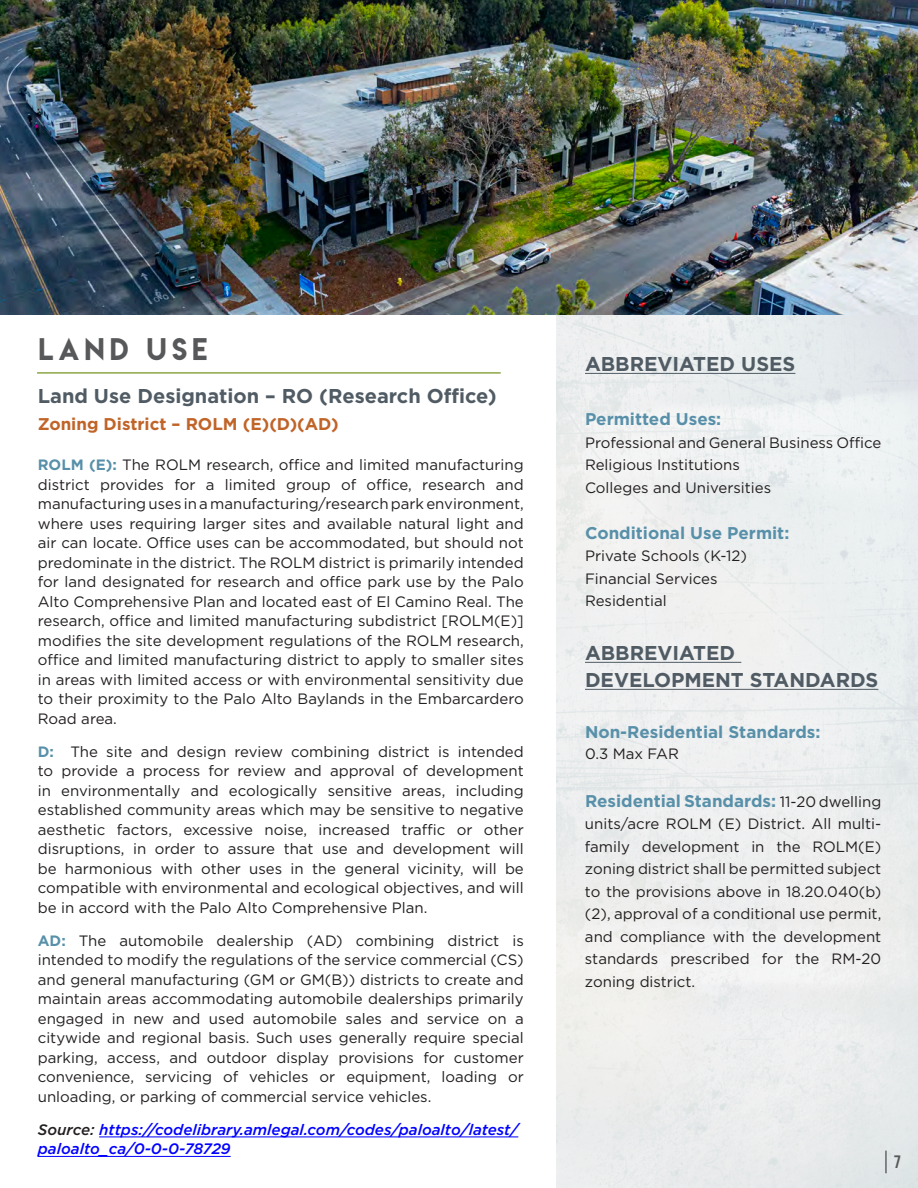
<style>
.page{position:relative;width:918px;height:1188px;background:#fff}
.page>*{position:absolute;margin:0;border:0;box-sizing:border-box;transform-origin:0 0}
.t1{font:27.75px "Lemon Milk";letter-spacing:.18em;color:#57585a}
.t2{font:700 19.95px/27px "Gotham";color:#505b64}
.Body_text{font:700 18px "Bebas Neue";color:#57585a}
.t3{font:700 16.95px "Gotham";color:#5890a9}
.t4{font:700 16.95px "Gotham";color:#c06428}
.t5{font:italic 500 15.15px/19.5px "Gotham";color:#00f}
.t6{font:15px/19.5px "Gotham";color:#231f20;text-align:justify}
.s1{font-weight:700;color:#5890a9}
.s2{color:#231f20}
.s3{font-weight:400;font-size:15px;color:#231f20}
</style>
<div class="page">
<hr style="left:99px;top:1137px;width:419px;height:1px;background:#00f">
<hr style="left:38px;top:1156px;width:193px;height:1px;background:#00f">
<hr style="left:37px;top:372px;width:464px;height:2px;background:#8ba545">
<img style="left:0;top:0;width:918px;height:315px">
<hr style="left:585px;top:373px;width:210px;height:1px;background:#505b64">
<hr style="left:585px;top:662px;width:156px;height:1px;background:#505b64">
<hr style="left:585px;top:689px;width:293px;height:1px;background:#505b64">
<hr style="left:885px;top:1151px;width:2px;height:22px;background:#57585a">
<p class="t1" style="left:39px;top:329px;width:170px">LAND USE</p>
<p class="t2" style="left:38px;top:382px;width:461px">Land Use Designation – RO (Research Office)</p>
<p class="t4" style="left:38px;top:412px;width:302px">Zoning District – ROLM (E)(D)(AD)</p>
<p class="t6" style="left:38px;top:455px;width:488px"><span class="s1">ROLM (E):</span> The ROLM research, office and limited manufacturing district provides for a limited group of office, research and manufacturing uses in a manufacturing/research park environment, where uses requiring larger sites and available natural light and air can locate. Office uses can be accommodated, but should not predominate in the district. The ROLM district is primarily intended for land designated for research and office park use by the Palo Alto Comprehensive Plan and located east of El Camino Real. The research, office and limited manufacturing subdistrict [ROLM(E)] modifies the site development regulations of the ROLM research, office and limited manufacturing district to apply to smaller sites in areas with limited access or with environmental sensitivity due to their proximity to the Palo Alto Baylands in the Embarcardero Road area.</p>
<p class="t6" style="left:38px;top:742px;width:488px"><span class="s1">D:</span> The site and design review combining district is intended to provide a process for review and approval of development in environmentally and ecologically sensitive areas, including established community areas which may be sensitive to negative aesthetic factors, excessive noise, increased traffic or other disruptions, in order to assure that use and development will be harmonious with other uses in the general vicinity, will be compatible with environmental and ecological objectives, and will be in accord with the Palo Alto Comprehensive Plan.</p>
<p class="t6" style="left:38px;top:931px;width:488px"><span class="s1">AD:</span> The automobile dealership (AD) combining district is intended to modify the regulations of the service commercial (CS) and general manufacturing (GM or GM(B)) districts to create and maintain areas accommodating automobile dealerships primarily engaged in new and used automobile sales and service on a citywide and regional basis. Such uses generally require special parking, access, and outdoor display provisions for customer convenience, servicing of vehicles or equipment, loading or unloading, or parking of commercial service vehicles.</p>
<p class="t5" style="left:38px;top:1120px;width:482px"><span class="s2">Source:</span> https://codelibrary.amlegal.com/codes/paloalto/latest/ paloalto_ca/0-0-0-78729</p>
<p class="t2" style="left:585px;top:351px;width:212px">ABBREVIATED USES</p>
<p class="t3" style="left:585px;top:408px;width:138px">Permitted Uses:</p>
<p class="t6" style="left:585px;top:433px;width:298px">Professional and General Business Office</p>
<p class="t6" style="left:585px;top:455px;width:156px">Religious Institutions</p>
<p class="t6" style="left:585px;top:478px;width:188px">Colleges and Universities</p>
<p class="t3" style="left:585px;top:522px;width:206px">Conditional Use Permit:</p>
<p class="t6" style="left:585px;top:546px;width:164px">Private Schools (K-12)</p>
<p class="t6" style="left:585px;top:568px;width:134px">Financial Services</p>
<p class="t6" style="left:585px;top:591px;width:83px">Residential</p>
<p class="t2" style="left:585px;top:640px;width:295px">ABBREVIATED<br>DEVELOPMENT STANDARDS</p>
<p class="t3" style="left:585px;top:721px;width:237px">Non-Residential Standards:</p>
<p class="t6" style="left:585px;top:743px;width:95px">0.3 Max FAR</p>
<p class="t3" style="left:585px;top:790px;width:298px">Residential Standards: <span class="s3">11-20 dwelling</span></p>
<p class="t6" style="left:585px;top:812px;width:298px;line-height:22.5px">units/acre ROLM (E) District. All multi&shy;family development in the ROLM(E) zoning district shall be permitted subject to the provisions above in 18.20.040(b) (2), approval of a conditional use permit, and compliance with the development standards prescribed for the RM-20 zoning district.</p>
<p class="Body_text" style="left:894px;top:1152px;width:9px">7</p>
</div>
